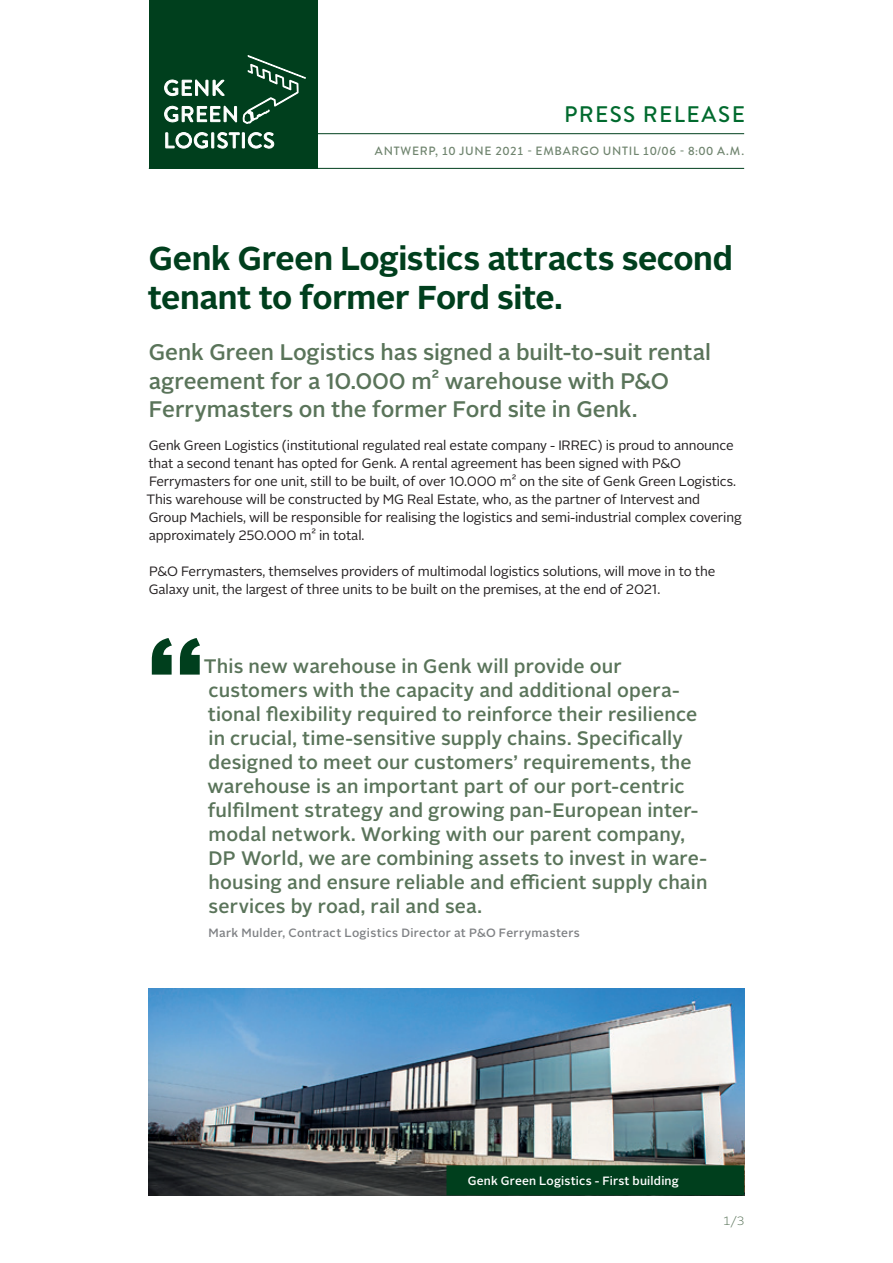
<style>
.page{position:relative;width:893px;height:1263px;background:#fff}
.page>*{position:absolute;margin:0;border:0;box-sizing:border-box;transform-origin:0 0}
.t1{font:900 99px "Alright Sans";color:#003f1d}
.t2{font:700 33px/39px "Alright Sans";letter-spacing:-.01em;color:#003f1d}
.t3{font:500 22.5px/28.5px "Alright Sans";color:#5a745a}
.t4{font:500 22.5px "Brandon Grotesque";letter-spacing:.06em;color:#016a2e}
.t5{font:500 19.5px/24px "Alright Sans";letter-spacing:.01em;color:#5a745a}
.t6{font:13.5px/18px "Alright Sans";letter-spacing:-.01em;color:#231f20}
.t7{font:500 12px "Alright Sans";letter-spacing:.025em;color:#808285}
.t8{font:500 12px "Brandon Grotesque";letter-spacing:.06em;color:#6f846e}
.t9{font:500 12px "Alright Sans";letter-spacing:.015em;color:#fff}
.t10{font:300 12px "Alright Sans";color:#5a745a}
</style>
<div class="page">
<div style="left:149px;top:0;width:168px;height:168px;background:#003f1d"></div>
<svg style="left:164px;top:55px;width:142px;height:94px"></svg>
<hr style="left:149px;top:168px;width:595px;height:1px;background:#003f1d">
<hr style="left:317px;top:133px;width:427px;height:1px;background:#003f1d">
<img style="left:149px;top:989px;width:595px;height:207px">
<div style="left:446px;top:1165px;width:298px;height:30px;background:#003f1d"></div>
<h3 class="t4" style="left:564px;top:99px;width:182px">PRESS RELEASE</h3>
<p class="t8" style="left:375px;top:143px;width:371px">ANTWERP, 10 JUNE 2021 - EMBARGO UNTIL 10/06 - 8:00 A.M.</p>
<h2 class="t2" style="left:148px;top:239px;width:586px">Genk Green Logistics attracts second tenant to former Ford site.</h2>
<h3 class="t3" style="left:149px;top:338px;width:564px">Genk Green Logistics has signed a built-to-suit rental agreement for a 10.000 m² warehouse with P&amp;O<br>Ferrymasters on the former Ford site in Genk.</h3>
<p class="t6" style="left:146px;top:437px;width:597px">Genk Green Logistics (institutional regulated real estate company - IRREC) is proud to announce that a second tenant has opted for Genk. A rental agreement has been signed with P&amp;O Ferrymasters for one unit, still to be built, of over 10.000 m² on the site of Genk Green Logistics.<br>This warehouse will be constructed by MG Real Estate, who, as the partner of Intervest and Group Machiels, will be responsible for realising the logistics and semi-industrial complex covering approximately 250.000 m² in total.</p>
<p class="t6" style="left:149px;top:563px;width:568px">P&amp;O Ferrymasters, themselves providers of multimodal logistics solutions, will move in to the<br>Galaxy unit, the largest of three units to be built on the premises, at the end of 2021.</p>
<h1 class="t1" style="left:148px;top:601px;width:57px">“</h1>
<p class="t5" style="left:204px;top:655px;width:505px">This new warehouse in Genk will provide our customers with the capacity and additional opera&shy;tional flexibility required to reinforce their resilience in crucial, time-sensitive supply chains. Specifically designed to meet our customers’ requirements, the warehouse is an important part of our port-centric fulfilment strategy and growing pan-European inter&shy;modal network. Working with our parent company, DP World, we are combining assets to invest in ware&shy;housing and ensure reliable and efficient supply chain services by road, rail and sea.</p>
<p class="t7" style="left:209px;top:924px;width:373px">Mark Mulder, Contract Logistics Director at P&amp;O Ferrymasters</p>
<p class="t9" style="left:468px;top:1172px;width:213px">Genk Green Logistics - First building</p>
<p class="t10" style="left:723px;top:1212px;width:23px">1/3</p>
</div>
